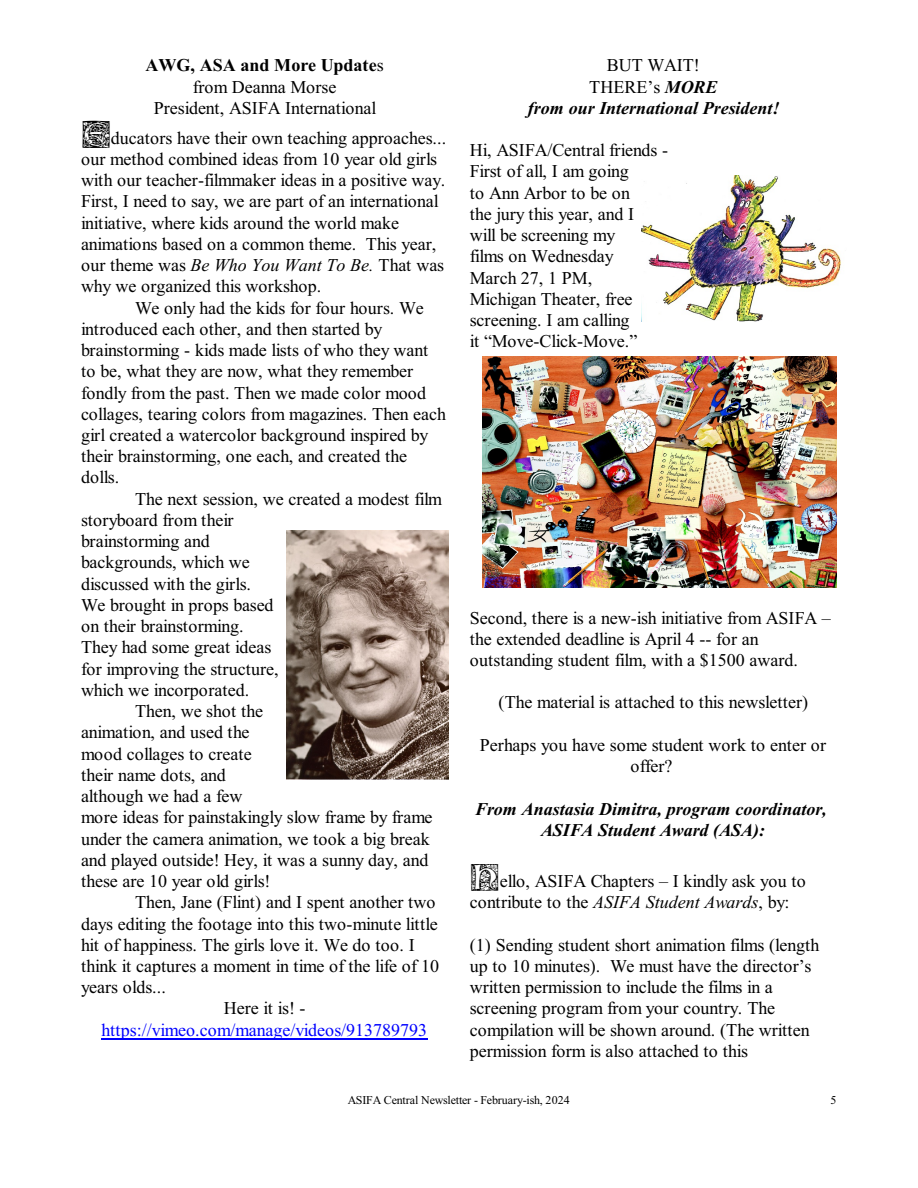
<style>
.page{position:relative;width:918px;height:1188px;background:#fff}
.page>*{position:absolute;margin:0;border:0;box-sizing:border-box;transform-origin:0 0}
.t1{font:18px/21.3px "Times New Roman";color:#000}
.t2{font:italic 700 18px/21.6px "Times New Roman";color:#000;text-align:center}
.t3{font:18px "Times New Roman";color:#00f}
.t4{font:12px "Times New Roman";letter-spacing:-.01em;color:#000}
.s1{font-weight:400;font-style:normal}
.s2{font-weight:700}
.s3{font-style:italic}
</style>
<div class="page">
<img style="left:286px;top:530px;width:162px;height:250px">
<img style="left:642px;top:176px;width:199px;height:145px">
<img style="left:482px;top:357px;width:354px;height:231px">
<hr style="left:102px;top:1039px;width:326px;height:1px;background:#00f">
<p class="t2" style="left:528px;top:56px;width:253px"><span class="s1">BUT WAIT!<br>THERE’s</span> MORE<br>from our International President!</p>
<p class="t1" style="left:470px;top:141px;width:200px">Hi, ASIFA/Central friends -<br>First of all, I am going<br>to Ann Arbor to be on<br>the jury this year, and I<br>will be screening my<br>films on Wednesday<br>March 27, 1 PM,<br>Michigan Theater, free screening. I am calling<br>it “Move-Click-Move.”</p>
<p class="t1" style="left:145px;top:56px;width:240px;text-align:center"><span class="s2">AWG, ASA and More Update</span>s from Deanna Morse<br>President, ASIFA International</p>
<p class="t1" style="left:81px;top:129px;width:367px;text-indent:30px">ducators have their own teaching approaches... our method combined ideas from 10 year old girls with our teacher-filmmaker ideas in a positive way.<br>First, I need to say, we are part of an international initiative, where kids around the world make animations based on a common theme. This year, our theme was <span class="s3">Be Who You Want To Be.</span> That was why we organized this workshop.</p>
<p class="t1" style="left:81px;top:299px;width:367px;text-indent:54px">We only had the kids for four hours. We introduced each other, and then started by brainstorming - kids made lists of who they want to be, what they are now, what they remember fondly from the past. Then we made color mood collages, tearing colors from magazines. Then each girl created a watercolor background inspired by their brainstorming, one each, and created the dolls.</p>
<p class="t1" style="left:135px;top:490px;width:309px">The next session, we created a modest film</p>
<p class="t1" style="left:81px;top:511px;width:154px">storyboard from their</p>
<p class="t1" style="left:81px;top:532px;width:130px">brainstorming and</p>
<p class="t1" style="left:81px;top:553px;width:170px">backgrounds, which we</p>
<p class="t1" style="left:81px;top:575px;width:172px">discussed with the girls.</p>
<p class="t1" style="left:81px;top:596px;width:194px">We brought in props based</p>
<p class="t1" style="left:81px;top:617px;width:164px">on their brainstorming.</p>
<p class="t1" style="left:81px;top:638px;width:192px">They had some great ideas</p>
<p class="t1" style="left:81px;top:660px;width:199px">for improving the structure,</p>
<p class="t1" style="left:81px;top:681px;width:170px">which we incorporated.</p>
<p class="t1" style="left:135px;top:702px;width:130px">Then, we shot the</p>
<p class="t1" style="left:81px;top:723px;width:170px">animation, and used the</p>
<p class="t1" style="left:81px;top:745px;width:172px">mood collages to create</p>
<p class="t1" style="left:81px;top:766px;width:146px">their name dots, and</p>
<p class="t1" style="left:81px;top:787px;width:163px">although we had a few</p>
<p class="t1" style="left:81px;top:808px;width:353px">more ideas for painstakingly slow frame by frame</p>
<p class="t1" style="left:81px;top:830px;width:350px">under the camera animation, we took a big break</p>
<p class="t1" style="left:81px;top:851px;width:349px">and played outside! Hey, it was a sunny day, and</p>
<p class="t1" style="left:81px;top:872px;width:191px">these are 10 year old girls!</p>
<p class="t1" style="left:135px;top:893px;width:302px">Then, Jane (Flint) and I spent another two</p>
<p class="t1" style="left:81px;top:915px;width:358px">days editing the footage into this two-minute little</p>
<p class="t1" style="left:81px;top:936px;width:335px">hit of happiness. The girls love it. We do too. I</p>
<p class="t1" style="left:81px;top:957px;width:360px">think it captures a moment in time of the life of 10</p>
<p class="t1" style="left:81px;top:978px;width:87px">years olds...</p>
<p class="t1" style="left:224px;top:1000px;width:83px">Here it is! -</p>
<p class="t3" style="left:102px;top:1023px;width:327px">https://vimeo.com/manage/videos/913789793</p>
<p class="t1" style="left:470px;top:609px;width:362px">Second, there is a new-ish initiative from ASIFA – the extended deadline is April 4 -- for an outstanding student film, with a $1500 award.</p>
<p class="t1" style="left:499px;top:694px;width:311px">(The material is attached to this newsletter)</p>
<p class="t1" style="left:480px;top:736px;width:348px;text-align:center">Perhaps you have some student work to enter or offer?</p>
<p class="t2" style="left:475px;top:800px;width:353px">From Anastasia Dimitra, program coordinator,<br>ASIFA Student Award (ASA):</p>
<p class="t1" style="left:470px;top:872px;width:338px">★ello, ASIFA Chapters – I kindly ask you to contribute to the <span class="s3">ASIFA Student Awards</span>, by:</p>
<p class="t1" style="left:470px;top:936px;width:351px">(1) Sending student short animation films (length up to 10 minutes). We must have the director’s written permission to include the films in a screening program from your country. The compilation will be shown around. (The written permission form is also attached to this</p>
<p class="t4" style="left:348px;top:1096px;width:224px">ASIFA Central Newsletter - February-ish, 2024</p>
<p class="t4" style="left:830px;top:1096px;width:7px">5</p>
</div>
